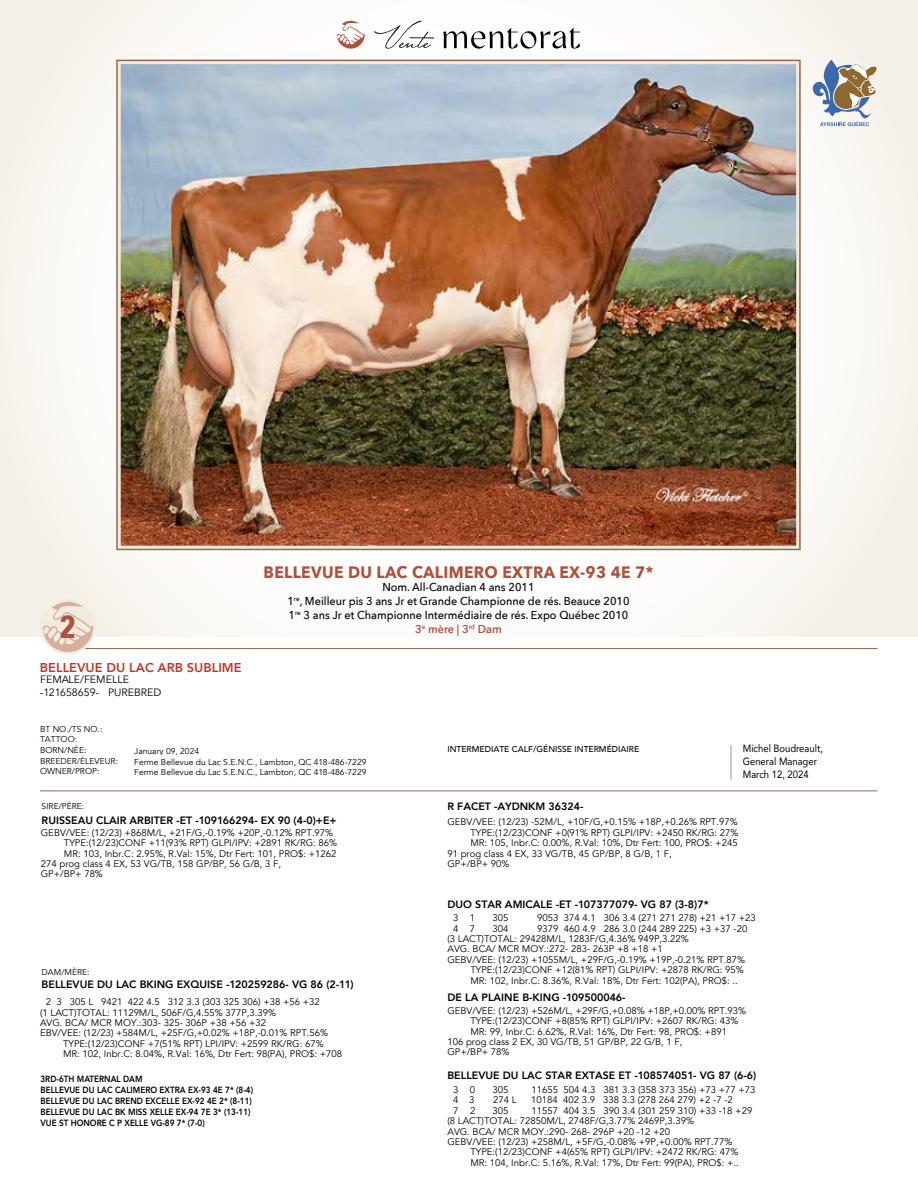
<style>
.page{position:relative;width:918px;height:1188px;background:#fff}
.page>*{position:absolute;margin:0;border:0;box-sizing:border-box;transform-origin:0 0}
.t1{font:700 31.65px "Avenir Next Condensed";color:#ae5240}
.t2{font:700 16.5px "Avenir Next";letter-spacing:.02em;color:#ae5240;scale:.95 1}
.t3{font:800 12.75px "Avenir";color:#c63327}
.t4{font:500 11.55px/13.8px "Avenir Next";color:#000;text-align:center;scale:.95 1}
.t5{font:800 10.65px "Avenir";color:#000}
.t6{font:10.65px "Avenir";color:#000}
.t7{font:10.5px/12.6px "Avenir";color:#000;scale:.9 1}
.t8{font:9.6px/10.4px "Avenir";color:#000}
.t9{font:800 9px/10.8px "Avenir";color:#000;scale:.9 1}
.t10{font:8.55px/10.4px "Avenir";color:#000}
.t11{font:500 8.55px "Avenir";color:#000}
.s1{font-weight:600;color:#ae5240}
</style>
<div class="page">
<div style="left:0;top:0;width:918px;height:636px;background:#faf8f3"></div>
<hr style="left:68px;top:648px;width:810px;height:1px;background:#90684d">
<hr style="left:40px;top:791px;width:838px;height:1px;background:#90684d">
<img style="left:122px;top:65px;width:673px;height:480px">
<div style="left:118px;top:61px;width:681px;height:488px;border:3px solid #f2ecde"></div>
<svg style="left:374px;top:21px;width:60px;height:28px"></svg>
<svg style="left:443px;top:28px;width:137px;height:21px"></svg>
<svg style="left:337px;top:21px;width:28px;height:28px"></svg>
<div style="left:40px;top:599px;width:56px;height:56px;background:#f2ecde;border-radius:50%"></div>
<svg style="left:43px;top:602px;width:50px;height:50px"></svg>
<hr style="left:731px;top:745px;width:1px;height:34px;background:#939393">
<svg style="left:813px;top:60px;width:65px;height:66px"></svg>
<h1 class="t1" style="left:59px;top:608px;width:18px">2</h1>
<h3 class="t3" style="left:40px;top:657px;width:203px">BELLEVUE DU LAC ARB SUBLIME</h3>
<p class="t6" style="left:40px;top:686px;width:123px">-121658659- PUREBRED</p>
<p class="t6" style="left:40px;top:673px;width:90px">FEMALE/FEMELLE</p>
<p class="t10" style="left:40px;top:724px;width:64px">BT NO./TS NO.:</p>
<h2 class="t2" style="left:264px;top:557px;width:412px">BELLEVUE DU LAC CALIMERO EXTRA EX-93 4E 7*</h2>
<p class="t4" style="left:287px;top:580px;width:362px">Nom. All-Canadian 4 ans 2011<br>1<sup>re</sup>, Meilleur pis 3 ans Jr et Grande Championne de rés. Beauce 2010<br>1<sup>re</sup> 3 ans Jr et Championne Intermédiaire de rés. Expo Québec 2010<br><span class="s1">3</span><sup>e</sup> <span class="s1">mère | 3</span><sup>rd</sup> <span class="s1">Dam</span></p>
<p class="t10" style="left:40px;top:734px;width:48px;line-height:11.2px">TATTOO:<br>BORN/NÉE:</p>
<p class="t10" style="left:134px;top:746px;width:66px">January 09, 2024</p>
<p class="t10" style="left:40px;top:756px;width:79px">BREEDER/ÉLEVEUR:<br>OWNER/PROP:</p>
<p class="t10" style="left:134px;top:757px;width:234px">Ferme Bellevue du Lac S.E.N.C., Lambton, QC 418-486-7229<br>Ferme Bellevue du Lac S.E.N.C., Lambton, QC 418-486-7229</p>
<p class="t11" style="left:447px;top:741px;width:194px">INTERMEDIATE CALF/GÉNISSE INTERMÉDIAIRE</p>
<p class="t7" style="left:743px;top:742px;width:91px">Michel Boudreault,<br>General Manager<br>March 12, 2024</p>
<p class="t10" style="left:42px;top:801px;width:44px">SIRE/PÈRE:</p>
<p class="t5" style="left:42px;top:812px;width:296px">RUISSEAU CLAIR ARBITER -ET -109166294- EX 90 (4-0)+E+</p>
<p class="t8" style="left:41px;top:827px;width:294px">GEBV/VEE: (12/23) +868M/L, +21F/G,-0.19% +20P,-0.12% RPT.97%</p>
<p class="t8" style="left:64px;top:838px;width:275px">TYPE:(12/23)CONF +11(93% RPT) GLPI/IPV: +2891 RK/RG: 86%</p>
<p class="t8" style="left:64px;top:848px;width:274px">MR: 103, Inbr.C: 2.95%, R.Val: 15%, Dtr Fert: 101, PRO$: +1262</p>
<p class="t8" style="left:41px;top:859px;width:242px">274 prog class 4 EX, 53 VG/TB, 158 GP/BP, 56 G/B, 3 F,</p>
<p class="t8" style="left:41px;top:869px;width:64px">GP+/BP+ 78%</p>
<p class="t10" style="left:42px;top:967px;width:50px">DAM/MÈRE:</p>
<p class="t8" style="left:46px;top:997px;width:276px">2 3 305 L 9421 422 4.5 312 3.3 (303 325 306) +38 +56 +32</p>
<p class="t8" style="left:40px;top:1007px;width:238px">(1 LACT)TOTAL: 11129M/L, 506F/G,4.55% 377P,3.39%</p>
<p class="t8" style="left:40px;top:1018px;width:228px">AVG. BCA/ MCR MOY.:303- 325- 306P +38 +56 +32</p>
<p class="t8" style="left:40px;top:1028px;width:290px">EBV/VEE: (12/23) +584M/L, +25F/G,+0.02% +18P,-0.01% RPT.56%</p>
<p class="t8" style="left:63px;top:1038px;width:262px">TYPE:(12/23)CONF +7(51% RPT) LPI/IPV: +2599 RK/RG: 67%</p>
<p class="t8" style="left:63px;top:1049px;width:280px">MR: 102, Inbr.C: 8.04%, R.Val: 16%, Dtr Fert: 98(PA), PRO$: +708</p>
<p class="t5" style="left:42px;top:976px;width:314px">BELLEVUE DU LAC BKING EXQUISE -120259286- VG 86 (2-11)</p>
<p class="t9" style="left:40px;top:1074px;width:238px">3RD-6TH MATERNAL DAM<br>BELLEVUE DU LAC CALIMERO EXTRA EX-93 4E 7* (8-4)<br>BELLEVUE DU LAC BREND EXCELLE EX-92 4E 2* (8-11)<br>BELLEVUE DU LAC BK MISS XELLE EX-94 7E 3* (13-11)<br>VUE ST HONORE C P XELLE VG-89 7* (7-0)</p>
<p class="t5" style="left:447px;top:798px;width:138px">R FACET -AYDNKM 36324-</p>
<p class="t8" style="left:447px;top:817px;width:292px">GEBV/VEE: (12/23) -52M/L, +10F/G,+0.15% +18P,+0.26% RPT.97%</p>
<p class="t8" style="left:470px;top:827px;width:270px">TYPE:(12/23)CONF +0(91% RPT) GLPI/IPV: +2450 RK/RG: 27%</p>
<p class="t8" style="left:470px;top:838px;width:269px">MR: 105, Inbr.C: 0.00%, R.Val: 10%, Dtr Fert: 100, PRO$: +245</p>
<p class="t8" style="left:447px;top:848px;width:226px">91 prog class 4 EX, 33 VG/TB, 45 GP/BP, 8 G/B, 1 F,</p>
<p class="t8" style="left:447px;top:859px;width:64px">GP+/BP+ 90%</p>
<p class="t5" style="left:447px;top:896px;width:263px">DUO STAR AMICALE -ET -107377079- VG 87 (3-8)7*</p>
<p class="t8" style="left:453px;top:913px;width:24px">3 1</p>
<p class="t8" style="left:493px;top:913px;width:17px">305</p>
<p class="t8" style="left:537px;top:913px;width:220px">9053 374 4.1 306 3.4 (271 271 278) +21 +17 +23</p>
<p class="t8" style="left:453px;top:923px;width:24px">4 7</p>
<p class="t8" style="left:493px;top:923px;width:17px">304</p>
<p class="t8" style="left:537px;top:923px;width:212px">9379 460 4.9 286 3.0 (244 289 225) +3 +37 -20</p>
<p class="t8" style="left:447px;top:934px;width:243px">(3 LACT)TOTAL: 29428M/L, 1283F/G,4.36% 949P,3.22%</p>
<p class="t8" style="left:447px;top:944px;width:217px">AVG. BCA/ MCR MOY.:272- 283- 263P +8 +18 +1</p>
<p class="t8" style="left:447px;top:954px;width:299px">GEBV/VEE: (12/23) +1055M/L, +29F/G,-0.19% +19P,-0.21% RPT.87%</p>
<p class="t8" style="left:470px;top:965px;width:275px">TYPE:(12/23)CONF +12(81% RPT) GLPI/IPV: +2878 RK/RG: 95%</p>
<p class="t8" style="left:470px;top:975px;width:269px">MR: 102, Inbr.C: 8.36%, R.Val: 18%, Dtr Fert: 102(PA), PRO$: ..</p>
<p class="t5" style="left:447px;top:989px;width:180px">DE LA PLAINE B-KING -109500046-</p>
<p class="t8" style="left:447px;top:1006px;width:300px">GEBV/VEE: (12/23) +526M/L, +29F/G,+0.08% +18P,+0.00% RPT.93%</p>
<p class="t8" style="left:470px;top:1016px;width:270px">TYPE:(12/23)CONF +8(85% RPT) GLPI/IPV: +2607 RK/RG: 43%</p>
<p class="t8" style="left:470px;top:1026px;width:258px">MR: 99, Inbr.C: 6.62%, R.Val: 16%, Dtr Fert: 98, PRO$: +891</p>
<p class="t8" style="left:447px;top:1037px;width:237px">106 prog class 2 EX, 30 VG/TB, 51 GP/BP, 22 G/B, 1 F,</p>
<p class="t8" style="left:447px;top:1047px;width:64px">GP+/BP+ 78%</p>
<p class="t5" style="left:447px;top:1067px;width:310px">BELLEVUE DU LAC STAR EXTASE ET -108574051- VG 87 (6-6)</p>
<p class="t8" style="left:453px;top:1085px;width:24px">3 0</p>
<p class="t8" style="left:493px;top:1085px;width:17px">305</p>
<p class="t8" style="left:532px;top:1085px;width:225px">11655 504 4.3 381 3.3 (358 373 356) +73 +77 +73</p>
<p class="t8" style="left:453px;top:1095px;width:23px">4 3</p>
<p class="t8" style="left:493px;top:1095px;width:25px">274 L</p>
<p class="t8" style="left:531px;top:1095px;width:203px">10184 402 3.9 338 3.3 (278 264 279) +2 -7 -2</p>
<p class="t8" style="left:453px;top:1105px;width:24px">7 2</p>
<p class="t8" style="left:493px;top:1105px;width:17px">305</p>
<p class="t8" style="left:447px;top:1105px;width:306px;text-indent:84px">11557 404 3.5 390 3.4 (301 259 310) +33 -18 +29 (8 LACT)TOTAL: 72850M/L, 2748F/G,3.77% 2469P,3.39%<br>AVG. BCA/ MCR MOY.:290- 268- 296P +20 -12 +20<br>GEBV/VEE: (12/23) +258M/L, +5F/G,-0.08% +9P,+0.00% RPT.77%</p>
<p class="t8" style="left:470px;top:1147px;width:270px">TYPE:(12/23)CONF +4(65% RPT) GLPI/IPV: +2472 RK/RG: 47%<br>MR: 104, Inbr.C: 5.16%, R.Val: 17%, Dtr Fert: 99(PA), PRO$: +..</p>
</div>
